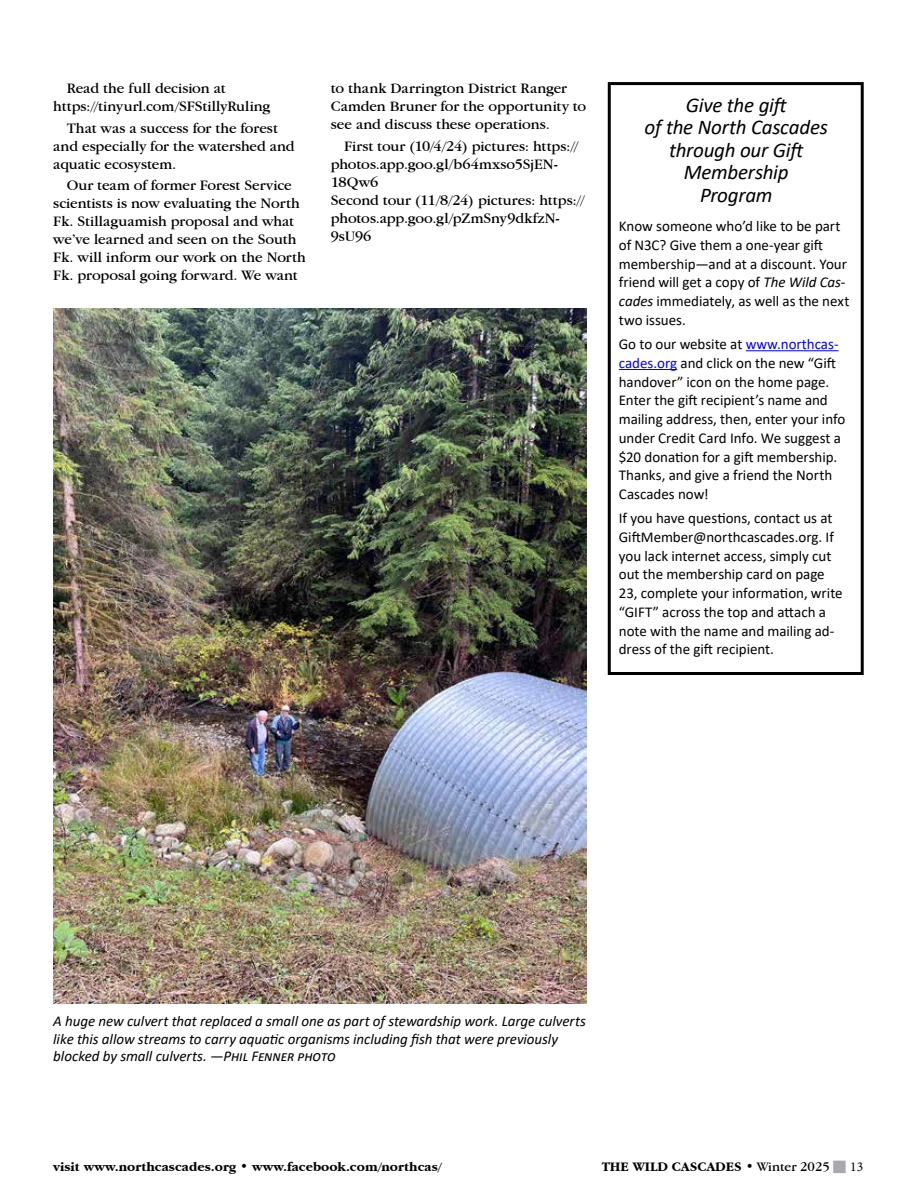
<style>
.page{position:relative;width:918px;height:1188px;background:#fff}
.page>*{position:absolute;margin:0;border:0;box-sizing:border-box;transform-origin:0 0}
.t1{font:italic 21px/22.5px "Calibri";letter-spacing:-.01em;color:#000;text-align:center}
.t2{font:15px/18.8px "Calibri";color:#000}
.t3{font:15px/18px "Garamond IT Cby BT";letter-spacing:-.005em;color:#000}
.t4{font:italic 15px/17.2px "Calibri";letter-spacing:-.01em;color:#000}
.t5{font:700 13.5px "Garamond IT Cby BT";color:#000}
.s1{font-style:italic}
.s2{color:#00f}
.s3{font-weight:400}
.s4{color:#a7a9ac}
.s5{font-family:"Minion Pro";font-weight:400}
</style>
<div class="page">
<img style="left:53px;top:308px;width:533px;height:695px">
<hr style="left:746px;top:350px;width:93px;height:1px;background:#00f">
<hr style="left:619px;top:369px;width:58px;height:1px;background:#00f">
<div style="left:608px;top:82px;width:256px;height:593px;border:3px solid #000"></div>
<p class="t3" style="left:53px;top:79px;width:219px;text-indent:13px">Read the full decision at https://tinyurl.com/SFStillyRuling</p>
<p class="t3" style="left:53px;top:119px;width:243px;text-indent:14px">That was a success for the forest and especially for the watershed and aquatic ecosystem.</p>
<p class="t3" style="left:53px;top:176px;width:254px;text-indent:14px">Our team of former Forest Service scientists is now evaluating the North Fk. Stillaguamish proposal and what we’ve learned and seen on the South Fk. will inform our work on the North Fk. proposal going forward. We want</p>
<p class="t3" style="left:331px;top:79px;width:257px">to thank Darrington District Ranger<br>Camden Bruner for the opportunity to see and discuss these operations.</p>
<p class="t3" style="left:331px;top:137px;width:255px;text-indent:14px">First tour (10/4/24) pictures: https:// photos.app.goo.gl/b64mxso5SjEN-<br>18Qw6<br>Second tour (11/8/24) pictures: https:// photos.app.goo.gl/pZmSny9dkfzN-<br>9sU96</p>
<h1 class="t1" style="left:645px;top:92px;width:185px">Give the gift<br>of the North Cascades through our Gift<br>Membership<br>Program</h1>
<p class="t2" style="left:619px;top:216px;width:232px">Know someone who’d like to be part of N3C? Give them a one-year gift membership—and at a discount. Your friend will get a copy of <span class="s1">The Wild Cas&shy;cades</span> immediately, as well as the next two issues.</p>
<p class="t2" style="left:619px;top:334px;width:228px">Go to our website at <span class="s2">www.northcas&shy;cades.org</span> and click on the new “Gift handover” icon on the home page.<br>Enter the gift recipient’s name and mailing address, then, enter your info under Credit Card Info. We suggest a $20 donation for a gift membership.<br>Thanks, and give a friend the North<br>Cascades now!</p>
<p class="t2" style="left:619px;top:508px;width:225px">If you have questions, contact us at GiftMember@northcascades.org. If you lack internet access, simply cut out the membership card on page 23, complete your information, write “GIFT” across the top and attach a note with the name and mailing ad&shy;dress of the gift recipient.</p>
<p class="t4" style="left:53px;top:1012px;width:534px">A huge new culvert that replaced a small one as part of stewardship work. Large culverts like this allow streams to carry aquatic organisms including fish that were previously blocked by small culverts. —Phil Fenner photo</p>
<p class="t5" style="left:53px;top:1159px;width:390px">visit www.northcascades.org • www.facebook.com/northcas/</p>
<p class="t5" style="left:602px;top:1159px;width:263px">THE WILD CASCADES • <span class="s3">Winter 2025</span> <span class="s4">■</span> <span class="s5">13</span></p>
</div>
